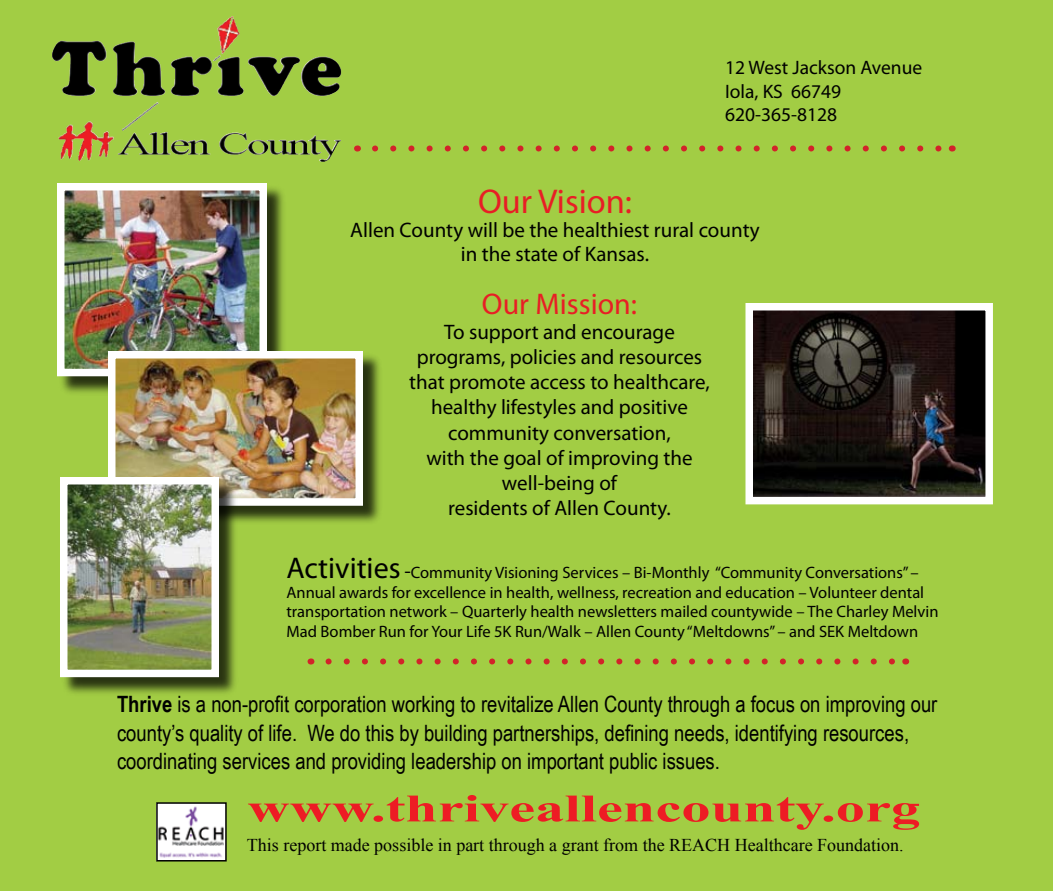
<style>
.page{position:relative;width:1053px;height:891px;background:#a2cd44}
.page>*{position:absolute;margin:0;border:0;box-sizing:border-box;transform-origin:0 0}
.t1{font:700 39px "Times New Roman";color:#ed1c24;scale:1.5 1}
.t2{font:34.5px "Myriad Pro";color:#e81e25}
.t3{font:30px "Myriad Pro";color:#e81e25}
.t4{font:22.5px/28.5px "Arial Narrow";color:#000}
.t5{font:21px/25.2px "Myriad Pro";color:#000;text-align:center}
.t6{font:19.5px/23.4px "Myriad Pro";color:#000}
.t7{font:18px "Times New Roman";color:#000}
.t8{font:16.5px/19.8px "Myriad Pro";color:#000}
.s1{font-size:30px}
.s2{font-size:21px}
.s3{font-weight:700}
</style>
<div class="page">
<img style="left:159px;top:805px;width:65px;height:54px">
<div style="left:156px;top:802px;width:71px;height:60px;border:2px solid #000"></div>
<svg style="left:375px;top:146px;width:567px;height:6px"></svg>
<svg style="left:329px;top:658px;width:566px;height:6px"></svg>
<div style="left:58px;top:184px;width:229px;height:212px;background:#000;opacity:.75"></div>
<img style="left:66px;top:192px;width:192px;height:175px">
<div style="left:57px;top:183px;width:210px;height:193px;border:8px solid #fff"></div>
<div style="left:110px;top:352px;width:273px;height:173px;background:#000;opacity:.75"></div>
<img style="left:117px;top:360px;width:237px;height:137px">
<div style="left:108px;top:351px;width:255px;height:155px;border:8px solid #fff"></div>
<div style="left:62px;top:478px;width:177px;height:219px;background:#000;opacity:.75"></div>
<img style="left:69px;top:486px;width:141px;height:182px">
<div style="left:60px;top:477px;width:159px;height:200px;border:8px solid #fff"></div>
<img style="left:755px;top:312px;width:229px;height:183px">
<div style="left:746px;top:303px;width:247px;height:201px;border:8px solid #fff"></div>
<img style="left:87px;top:16px;width:153px;height:80px">
<p class="t6" style="left:725px;top:56px;width:199px">12 West Jackson Avenue<br>Iola, KS 66749<br>620-365-8128</p>
<h2 class="t2" style="left:478px;top:181px;width:155px">Our Vision:</h2>
<p class="t5" style="left:350px;top:218px;width:411px;line-height:24px">Allen County will be the healthiest rural county in the state of Kansas.</p>
<h3 class="t3" style="left:482px;top:285px;width:157px">Our Mission:</h3>
<p class="t5" style="left:409px;top:319px;width:302px">To support and encourage programs, policies and resources that promote access to healthcare, healthy lifestyles and positive community conversation,<br>with the goal of improving the well-being of<br>residents of Allen County.</p>
<p class="t8" style="left:286px;top:562px;width:653px"><span class="s1">Activities</span> <span class="s2">-</span>Community Visioning Services – Bi-Monthly “Community Conversations” – Annual awards for excellence in health, wellness, recreation and education – Volunteer dental transportation network – Quarterly health newsletters mailed countywide – The Charley Melvin Mad Bomber Run for Your Life 5K Run/Walk – Allen County “Meltdowns” – and SEK Meltdown</p>
<p class="t4" style="left:117px;top:689px;width:822px"><span class="s3">Thrive</span> is a non-profit corporation working to revitalize Allen County through a focus on improving our county’s quality of life. We do this by building partnerships, defining needs, identifying resources, coordinating services and providing leadership on important public issues.</p>
<h1 class="t1" style="left:248px;top:781px;width:450px">www.thriveallencounty.org</h1>
<p class="t7" style="left:247px;top:833px;width:658px">This report made possible in part through a grant from the REACH Healthcare Foundation.</p>
</div>
